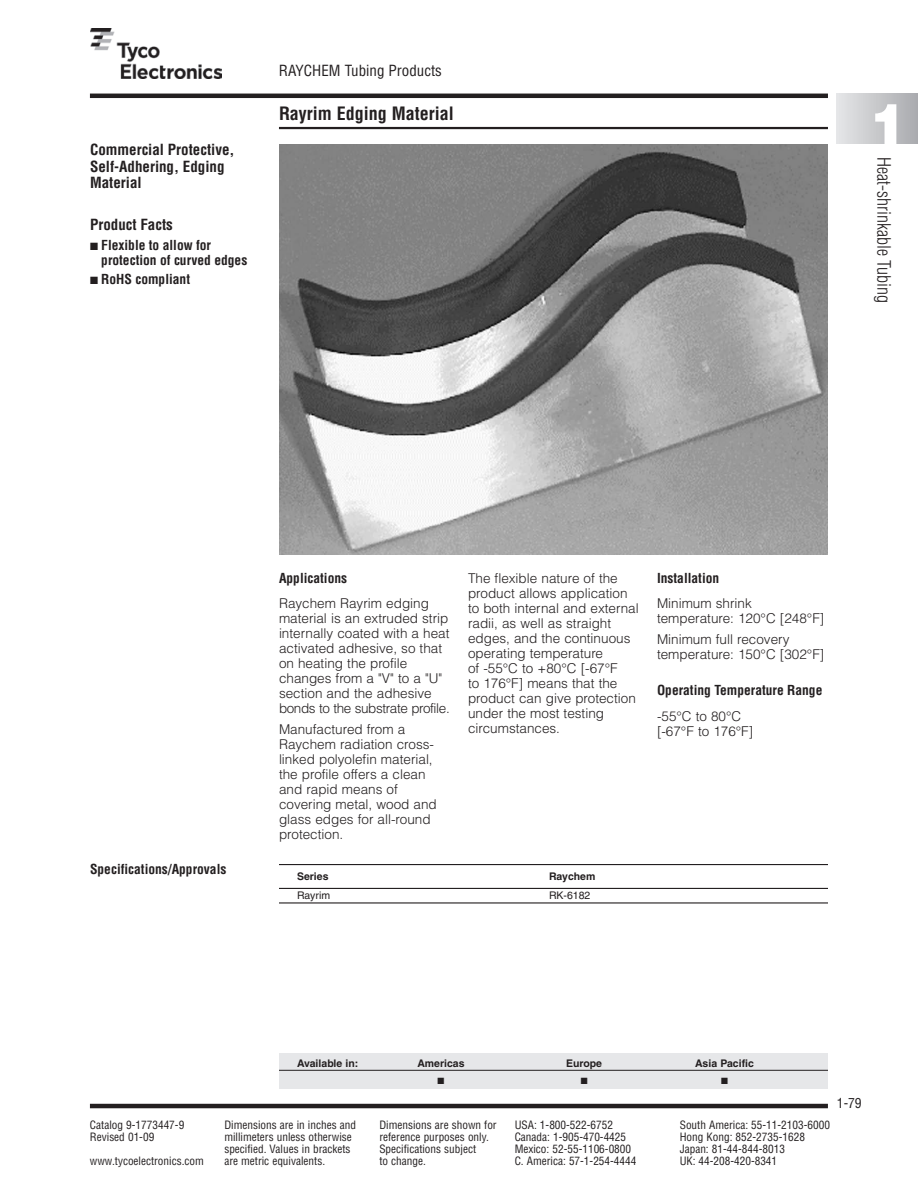
<style>
.page{position:relative;width:918px;height:1188px;background:#fff}
.page>*{position:absolute;margin:0;border:0;box-sizing:border-box;transform-origin:0 0}
.t1{font:900 57px "Helvetica";color:#fff}
.t2{font:300 condensed 18px "Helvetica";color:#231f20}
.t3{font:700 condensed 18px "Helvetica";color:#231f20}
.t4{font:700 condensed 15px/16.5px "Helvetica";color:#231f20}
.t5{font:condensed 15px "Helvetica";color:#231f20}
.t6{font:300 13.5px/15px "Helvetica";color:#231f20}
.t7{font:700 condensed 13.5px/15px "Helvetica";color:#231f20}
.t8{font:condensed 13.5px "Helvetica";color:#231f20}
.t9{font:condensed 11.25px "Helvetica";color:#231f20}
.t10{font:700 10.5px "Helvetica";color:#231f20}
.t11{font:10.5px "Helvetica";color:#231f20}
.t12{font:9px "Zapf Dingbats";color:#231f20}
</style>
<div class="page">
<hr style="left:279px;top:127px;width:549px;height:2px;background:#231f20">
<hr style="left:90px;top:94px;width:738px;height:4px;background:#231f20">
<img style="left:90px;top:29px;width:132px;height:49px">
<hr style="left:90px;top:1104px;width:738px;height:4px;background:#231f20">
<div style="left:837px;top:94px;width:81px;height:49px;background:linear-gradient(to right,#e5e6e7,#a9aaae)"></div>
<div style="left:279px;top:1053px;width:549px;height:35px;background:#e6e7e9"></div>
<hr style="left:279px;top:1070px;width:549px;height:1px;background:#231f20">
<img style="left:279px;top:144px;width:549px;height:411px">
<hr style="left:279px;top:864px;width:549px;height:1px;background:#231f20">
<hr style="left:279px;top:888px;width:549px;height:1px;background:#231f20">
<hr style="left:279px;top:902px;width:549px;height:2px;background:#231f20">
<p class="t4" style="left:90px;top:142px;width:146px">Commercial Protective,<br>Self-Adhering, Edging<br>Material</p>
<p class="t4" style="left:90px;top:217px;width:84px">Product Facts</p>
<p class="t7" style="left:101px;top:238px;width:148px;text-indent:-11px">■ Flexible to allow for protection of curved edges</p>
<p class="t7" style="left:90px;top:272px;width:102px">■ RoHS compliant</p>
<p class="t5" style="left:279px;top:62px;width:164px">RAYCHEM Tubing Products</p>
<h2 class="t3" style="left:279px;top:103px;width:176px">Rayrim Edging Material</h2>
<h1 class="t1" style="left:870px;top:104px;width:40px">1</h1>
<h2 class="t2" style="left:894px;top:157px;width:147px;rotate:90deg">Heat-shrinkable Tubing</h2>
<p class="t7" style="left:90px;top:862px;width:138px">Specifications/Approvals</p>
<p class="t7" style="left:279px;top:571px;width:70px">Applications</p>
<p class="t6" style="left:279px;top:597px;width:172px">Raychem Rayrim edging material is an extruded strip internally coated with a heat activated adhesive, so that on heating the profile changes from a "V" to a "U" section and the adhesive bonds to the substrate profile.</p>
<p class="t6" style="left:279px;top:723px;width:159px">Manufactured from a<br>Raychem radiation cross&shy;linked polyolefin material, the profile offers a clean and rapid means of covering metal, wood and glass edges for all-round protection.</p>
<p class="t6" style="left:468px;top:572px;width:172px">The flexible nature of the product allows application to both internal and external radii, as well as straight edges, and the continuous operating temperature<br>of -55°C to +80°C [-67°F<br>to 176°F] means that the product can give protection under the most testing circumstances.</p>
<p class="t10" style="left:297px;top:872px;width:33px">Series</p>
<p class="t10" style="left:549px;top:872px;width:48px">Raychem</p>
<p class="t11" style="left:297px;top:891px;width:35px">Rayrim</p>
<p class="t11" style="left:549px;top:891px;width:43px">RK-6182</p>
<p class="t7" style="left:657px;top:571px;width:64px">Installation</p>
<p class="t6" style="left:657px;top:597px;width:169px">Minimum shrink temperature: 120°C [248°F]</p>
<p class="t6" style="left:657px;top:633px;width:169px">Minimum full recovery temperature: 150°C [302°F]</p>
<p class="t7" style="left:657px;top:683px;width:167px">Operating Temperature Range</p>
<p class="t6" style="left:657px;top:710px;width:98px">-55°C to 80°C [-67°F to 176°F]</p>
<p class="t10" style="left:297px;top:1059px;width:63px">Available in:</p>
<p class="t10" style="left:417px;top:1059px;width:49px">Americas</p>
<p class="t10" style="left:566px;top:1059px;width:37px">Europe</p>
<p class="t10" style="left:695px;top:1059px;width:60px">Asia Pacific</p>
<p class="t12" style="left:438px;top:1076px;width:8px">■</p>
<p class="t12" style="left:581px;top:1076px;width:8px">■</p>
<p class="t12" style="left:721px;top:1076px;width:8px">■</p>
<p class="t9" style="left:90px;top:1118px;width:96px">Catalog 9-1773447-9</p>
<p class="t9" style="left:224px;top:1118px;width:133px">Dimensions are in inches and</p>
<p class="t9" style="left:379px;top:1118px;width:119px">Dimensions are shown for</p>
<p class="t9" style="left:515px;top:1118px;width:100px">USA: 1-800-522-6752</p>
<p class="t9" style="left:680px;top:1118px;width:152px">South America: 55-11-2103-6000</p>
<p class="t9" style="left:90px;top:1130px;width:66px">Revised 01-09</p>
<p class="t9" style="left:224px;top:1130px;width:129px">millimeters unless otherwise</p>
<p class="t9" style="left:379px;top:1130px;width:111px">reference purposes only.</p>
<p class="t9" style="left:515px;top:1130px;width:113px">Canada: 1-905-470-4425</p>
<p class="t9" style="left:680px;top:1130px;width:127px">Hong Kong: 852-2735-1628</p>
<p class="t9" style="left:224px;top:1142px;width:128px">specified. Values in brackets</p>
<p class="t9" style="left:379px;top:1142px;width:98px">Specifications subject</p>
<p class="t9" style="left:515px;top:1142px;width:118px">Mexico: 52-55-1106-0800</p>
<p class="t9" style="left:680px;top:1142px;width:107px">Japan: 81-44-844-8013</p>
<p class="t9" style="left:90px;top:1154px;width:115px">www.tycoelectronics.com</p>
<p class="t9" style="left:224px;top:1154px;width:102px">are metric equivalents.</p>
<p class="t9" style="left:379px;top:1154px;width:48px">to change.</p>
<p class="t9" style="left:515px;top:1154px;width:123px">C. America: 57-1-254-4444</p>
<p class="t9" style="left:680px;top:1154px;width:99px">UK: 44-208-420-8341</p>
<p class="t8" style="left:837px;top:1096px;width:26px">1-79</p>
</div>
